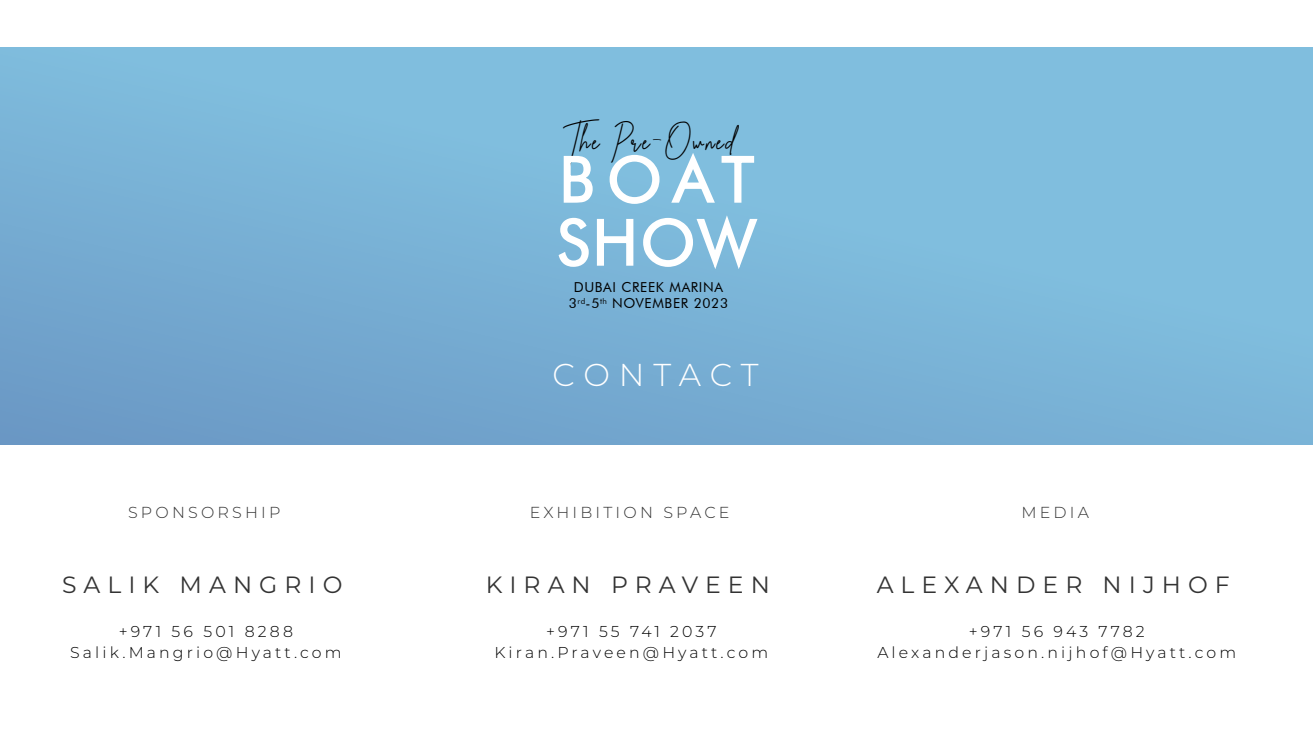
<style>
.page{position:relative;width:1313px;height:742px;background:#fff}
.page>*{position:absolute;margin:0;border:0;box-sizing:border-box;transform-origin:0 0}
.t1{font:63px/63px "Futura BT";letter-spacing:.095em;color:#fff}
.t2{font:300 31.68px "Montserrat";letter-spacing:.27em;color:#fff}
.t3{font:29.4px "The Suavity";letter-spacing:.065em;color:#000}
.t4{font:23.45px "Montserrat";letter-spacing:.3em;color:#333}
.t5{font:300 15.92px "Montserrat";letter-spacing:.2em;color:#333}
.t6{font:300 15.75px/21px "Montserrat";letter-spacing:.2em;color:#000;text-align:center}
.t7{font:13.83px/16.4px "Futura BT";letter-spacing:.05em;color:#000;text-align:center}
</style>
<div class="page">
<div style="left:0;top:48px;width:1312px;height:396px;background:linear-gradient(to bottom,#82c2e0,#73a8cf)"></div>
<svg style="left:563px;top:155px;width:31px;height:49px"></svg>
<svg style="left:609px;top:154px;width:51px;height:51px;background:#96c8e3"></svg>
<svg style="left:670px;top:151px;width:85px;height:53px;background:#91c7e2"></svg>
<svg style="left:557px;top:217px;width:32px;height:51px;background:#97c5e0"></svg>
<svg style="left:596px;top:218px;width:38px;height:49px;background:#99c7e1"></svg>
<svg style="left:642px;top:213px;width:116px;height:59px;background:#90c3e0"></svg>
<p class="t5" style="left:128px;top:501px;width:154px">SPONSORSHIP</p>
<h3 class="t4" style="left:62px;top:569px;width:282px">SALIK MANGRIO</h3>
<p class="t6" style="left:70px;top:620px;width:273px">+971 56 501 8288<br>Salik.Mangrio@Hyatt.com</p>
<h3 class="t3" style="left:562px;top:122px;width:173px">The P re-Owned</h3>
<h1 class="t1" style="left:557px;top:147px;width:200px">BOAT<br>SHOW</h1>
<p class="t7" style="left:568px;top:278px;width:161px">DUBAI CREEK MARINA<br>3<sup>rd</sup>-5<sup>th</sup> NOVEMBER 2023</p>
<h2 class="t2" style="left:552px;top:353px;width:208px">CONTACT</h2>
<p class="t5" style="left:530px;top:501px;width:201px">EXHIBITION SPACE</p>
<h3 class="t4" style="left:486px;top:569px;width:286px">KIRAN PRAVEEN</h3>
<p class="t6" style="left:494px;top:620px;width:275px">+971 55 741 2037<br>Kiran.Praveen@Hyatt.com</p>
<p class="t5" style="left:1021px;top:501px;width:69px">MEDIA</p>
<h3 class="t4" style="left:876px;top:569px;width:354px">ALEXANDER NIJHOF</h3>
<p class="t6" style="left:877px;top:620px;width:360px">+971 56 943 7782<br>Alexanderjason.nijhof@Hyatt.com</p>
</div>
